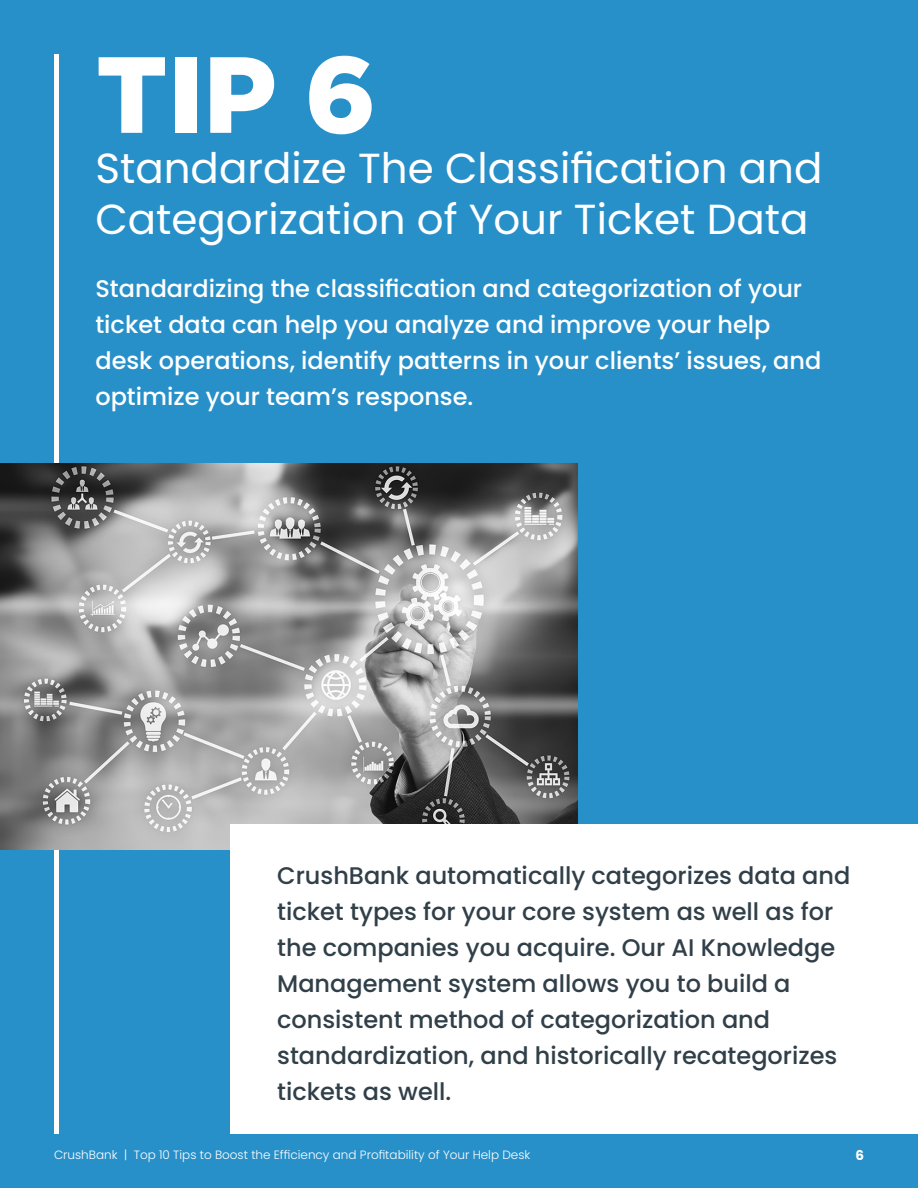
<style>
.page{position:relative;width:918px;height:1188px;background:#2890c9}
.page>*{position:absolute;margin:0;border:0;box-sizing:border-box;transform-origin:0 0}
.t1{font:900 108px "Gotham";color:#fff}
.t2{font:42px/50.4px "Poppins";color:#fff}
.t3{font:500 24px/36px "Poppins";color:#303f48}
.t4{font:500 24px/36px "Poppins";color:#fff}
.t5{font:700 13.5px "Poppins";color:#fff}
.t6{font:300 12px "Poppins";color:#fff}
</style>
<div class="page">
<div style="left:54px;top:54px;width:5px;height:1080px;background:#fff"></div>
<img style="left:0;top:464px;width:578px;height:386px">
<div style="left:230px;top:824px;width:688px;height:310px;background:#fff"></div>
<p class="t1" style="left:96px;top:32px;width:282px">TIP 6</p>
<p class="t2" style="left:95px;top:144px;width:729px">Standardize The Classification and<br>Categorization of Your Ticket Data</p>
<p class="t4" style="left:95px;top:271px;width:728px">Standardizing the classification and categorization of your ticket data can help you analyze and improve your help desk operations, identify patterns in your clients’ issues, and optimize your team’s response.</p>
<p class="t3" style="left:277px;top:858px;width:575px">CrushBank automatically categorizes data and ticket types for your core system as well as for the companies you acquire. Our AI Knowledge Management system allows you to build a consistent method of categorization and standardization, and historically recategorizes tickets as well.</p>
<p class="t6" style="left:54px;top:1148px;width:478px">CrushBank | Top 10 Tips to Boost the Efficiency and Profitability of Your Help Desk</p>
<p class="t5" style="left:855px;top:1147px;width:10px">6</p>
</div>
